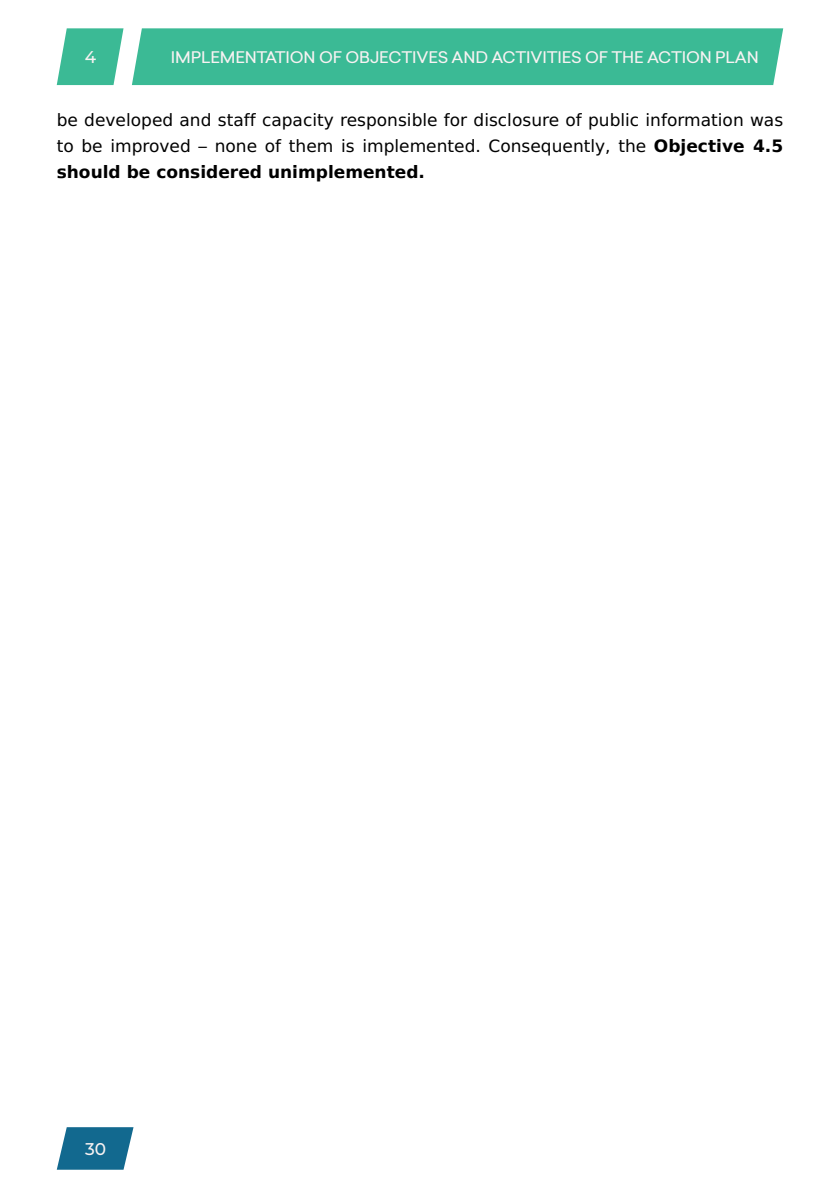
<style>
.page{position:relative;width:840px;height:1191px;background:#fff}
.page>*{position:absolute;margin:0;border:0;box-sizing:border-box;transform-origin:0 0}
.t1{font:17px/26px "DejaVu Sans";color:#000;text-align:justify}
.t2{font:500 17px "Montserrat";color:#f7f2f2}
.t3{font:500 16px "TBC Contractica";letter-spacing:-.01em;color:#f7f2f2}
.s1{font-weight:700}
</style>
<div class="page">
<div style="left:132px;top:28px;width:650px;height:57px;background:#3bba95"></div>
<svg style="left:57px;top:28px;width:66px;height:57px;background:#57c4a4"></svg>
<svg style="left:57px;top:1127px;width:76px;height:42px;background:#2f7b9d"></svg>
<p class="t2" style="left:85px;top:45px;width:13px">4</p>
<p class="t3" style="left:171px;top:45px;width:589px">IMPLEMENTATION OF OBJECTIVES AND ACTIVITIES OF THE ACTION PLAN</p>
<p class="t1" style="left:57px;top:107px;width:727px">be developed and staff capacity responsible for disclosure of public information was to be improved – none of them is implemented. Consequently, the <span class="s1">Objective 4.5 should be considered unimplemented.</span></p>
<p class="t2" style="left:85px;top:1136px;width:23px">30</p>
</div>
